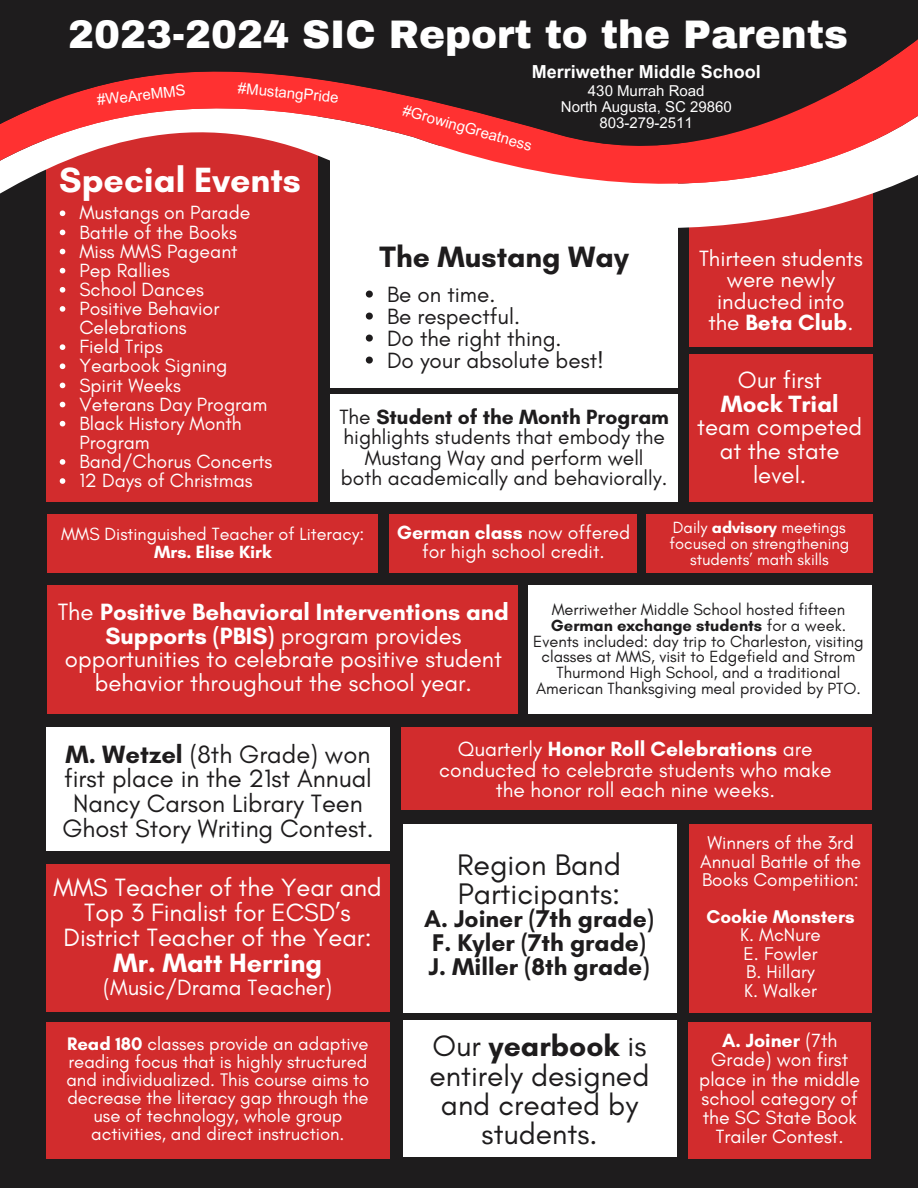
<style>
.page{position:relative;width:918px;height:1188px;background:#1e1c1d}
.page>*{position:absolute;margin:0;border:0;box-sizing:border-box;transform-origin:0 0}
.t1{font:900 39px "Archivo";color:#fff}
.t2{font:700 35.7px "Glacial Indifference";color:#fff}
.t3{font:30.3px/29.2px "Glacial Indifference";color:#1e1c1d}
.t4{font:30px/29.2px "Glacial Indifference";color:#1e1c1d;text-align:center}
.t5{font:700 30px "Glacial Indifference";color:#1e1c1d}
.t6{font:700 27px "Glacial Indifference";color:#fff}
.t7{font:25.5px/24.8px "Glacial Indifference";color:#1e1c1d;text-align:center}
.t8{font:25.5px/24.8px "Glacial Indifference";color:#fff;text-align:center}
.t9{font:700 24.6px/23.7px "Glacial Indifference";color:#1e1c1d}
.t10{font:24px/23.7px "Glacial Indifference";color:#fff;text-align:center}
.t11{font:22.5px/21.3px "Glacial Indifference";color:#fff;text-align:center}
.t12{font:22.5px "Glacial Indifference";color:#1e1c1d}
.t13{font:21px/20.2px "Glacial Indifference";color:#1e1c1d;text-align:center}
.t14{font:21px/20.2px "Glacial Indifference";color:#fff;text-align:center}
.t15{font:19.5px/19.2px "Glacial Indifference";color:#fff;text-align:center}
.t16{font:18.9px/18.5px "Glacial Indifference";color:#fff;text-align:center}
.t17{font:700 18.9px "Glacial Indifference";color:#fff}
.t18{font:18.45px/18px "Glacial Indifference";color:#fff;text-align:center}
.t19{font:18px "Glacial Indifference";color:#fff}
.t20{font:700 18px "Arial MT Pro";color:#fff}
.t21{font:700 18px "Glacial Indifference";color:#fff}
.t22{font:16.5px/15.8px "Glacial Indifference";color:#1e1c1d;text-align:center}
.t23{font:16.5px/15.8px "Glacial Indifference";color:#fff;text-align:center}
.t24{font:15px "Arial MT Pro";color:#fff}
.s1{font-weight:700}
</style>
<div class="page">
<div style="left:402px;top:728px;width:470px;height:82px;background:#d22c2d"></div>
<div style="left:689px;top:824px;width:183px;height:189px;background:#d22c2d"></div>
<div style="left:46px;top:728px;width:343px;height:123px;background:#fff"></div>
<div style="left:403px;top:824px;width:273px;height:189px;background:#fff"></div>
<div style="left:330px;top:146px;width:348px;height:241px;background:#fff"></div>
<div style="left:46px;top:92px;width:271px;height:409px;background:#d22c2d"></div>
<svg style="left:59px;top:310px;width:814px;height:52px;fill:#d22c2d"></svg>
<svg style="left:59px;top:257px;width:814px;height:53px;fill:#d22c2d"></svg>
<svg style="left:0;top:39px;width:918px;height:218px"></svg>
<div style="left:528px;top:585px;width:343px;height:128px;background:#fff"></div>
<div style="left:390px;top:514px;width:247px;height:58px;background:#d22c2d"></div>
<div style="left:48px;top:514px;width:330px;height:58px;background:#d22c2d"></div>
<div style="left:46px;top:864px;width:343px;height:148px;background:#d22c2d"></div>
<svg style="left:60px;top:210px;width:5px;height:6px"></svg>
<svg style="left:60px;top:230px;width:5px;height:5px"></svg>
<svg style="left:60px;top:249px;width:5px;height:5px"></svg>
<svg style="left:60px;top:268px;width:5px;height:5px"></svg>
<svg style="left:60px;top:287px;width:5px;height:6px"></svg>
<svg style="left:60px;top:306px;width:5px;height:6px"></svg>
<svg style="left:60px;top:344px;width:5px;height:6px"></svg>
<svg style="left:60px;top:363px;width:5px;height:6px"></svg>
<svg style="left:60px;top:383px;width:5px;height:5px"></svg>
<svg style="left:60px;top:402px;width:5px;height:5px"></svg>
<svg style="left:60px;top:421px;width:5px;height:5px"></svg>
<svg style="left:60px;top:459px;width:5px;height:6px"></svg>
<svg style="left:60px;top:478px;width:5px;height:6px"></svg>
<div style="left:403px;top:1021px;width:274px;height:136px;background:#fff"></div>
<div style="left:46px;top:1022px;width:343px;height:136px;background:#d22c2d"></div>
<div style="left:689px;top:355px;width:183px;height:147px;background:#d22c2d"></div>
<div style="left:48px;top:585px;width:470px;height:128px;background:#d22c2d"></div>
<div style="left:689px;top:1022px;width:182px;height:136px;background:#d22c2d"></div>
<div style="left:330px;top:394px;width:348px;height:108px;background:#fff"></div>
<svg style="left:366px;top:291px;width:7px;height:7px"></svg>
<svg style="left:366px;top:313px;width:7px;height:7px"></svg>
<svg style="left:366px;top:335px;width:7px;height:7px"></svg>
<svg style="left:366px;top:357px;width:7px;height:7px"></svg>
<div style="left:646px;top:514px;width:227px;height:58px;background:#d22c2d"></div>
<p class="t1" style="left:68px;top:14px;width:781px">2023-2024 SIC Report to the Parents</p>
<p class="t24" style="left:96px;top:95px;width:91px;rotate:-7deg">#WeAreMMS</p>
<h4 class="t24" style="left:239px;top:82px;width:102px;rotate:6deg">#MustangPride</h4>
<p class="t2" style="left:59px;top:158px;width:243px">Special Events</p>
<p class="t20" style="left:532px;top:65px;width:231px">Merriwether Middle School</p>
<p class="t24" style="left:588px;top:86px;width:118px">430 Murrah Road</p>
<p class="t24" style="left:561px;top:101px;width:172px">North Augusta, SC 29860</p>
<p class="t24" style="left:600px;top:117px;width:95px">803-279-2511</p>
<p class="t24" style="left:405px;top:104px;width:135px;rotate:16deg">#GrowingGreatness</p>
<p class="t15" style="left:79px;top:203px;width:173px">Mustangs on Parade</p>
<p class="t15" style="left:79px;top:222px;width:159px">Battle of the Books</p>
<p class="t15" style="left:79px;top:241px;width:160px">Miss MMS Pageant</p>
<p class="t15" style="left:79px;top:260px;width:92px">Pep Rallies</p>
<p class="t15" style="left:79px;top:280px;width:126px">School Dances</p>
<p class="t15" style="left:79px;top:299px;width:142px;text-align:left">Positive Behavior<br>Celebrations</p>
<p class="t15" style="left:79px;top:337px;width:85px">Field Trips</p>
<p class="t15" style="left:79px;top:356px;width:150px">Yearbook Signing</p>
<p class="t15" style="left:79px;top:375px;width:103px">Spirit Weeks</p>
<h3 class="t15" style="left:79px;top:394px;width:189px">Veterans Day Program</h3>
<p class="t15" style="left:79px;top:413px;width:164px;text-align:left">Black History Month<br>Program</p>
<p class="t15" style="left:79px;top:452px;width:195px">Band/Chorus Concerts</p>
<p class="t15" style="left:79px;top:471px;width:175px">12 Days of Christmas</p>
<h5 class="t5" style="left:380px;top:238px;width:251px">The Mustang Way</h5>
<h5 class="t12" style="left:387px;top:280px;width:110px">Be on time.</h5>
<p class="t12" style="left:387px;top:302px;width:134px">Be respectful.</p>
<h6 class="t12" style="left:387px;top:324px;width:176px">Do the right thing.</h6>
<h4 class="t12" style="left:387px;top:346px;width:218px">Do your absolute best!</h4>
<p class="t13" style="left:339px;top:407px;width:331px">The <span class="s1">Student of the Month Program </span>highlights students that embody the Mustang Way and perform well<br>both academically and behaviorally.</p>
<h6 class="t11" style="left:699px;top:247px;width:165px">Thirteen students were newly inducted into the <span class="s1">Beta Club</span>.</h6>
<p class="t10" style="left:697px;top:368px;width:166px">Our first<br><span class="s1">Mock Trial </span>team competed at the state level.</p>
<p class="t19" style="left:61px;top:523px;width:305px">MMS Distinguished Teacher of Literacy:</p>
<p class="t21" style="left:154px;top:541px;width:119px">Mrs. Elise Kirk</p>
<p class="t15" style="left:397px;top:522px;width:235px"><span class="s1">German class</span> now offered for high school credit.</p>
<p class="t23" style="left:669px;top:519px;width:181px">Daily <span class="s1">advisory</span> meetings focused on strengthening students’ math skills</p>
<p class="t10" style="left:58px;top:600px;width:453px">The <span class="s1">Positive Behavioral Interventions and Supports (PBIS)</span> program provides opportunities to celebrate positive student behavior throughout the school year.</p>
<h6 class="t22" style="left:533px;top:602px;width:332px">Merriwether Middle School hosted fifteen <span class="s1">German exchange students</span> for a week.<br>Events included: day trip to Charleston, visiting classes at MMS, visit to Edgefield and Strom Thurmond High School, and a traditional American Thanksgiving meal provided by PTO.</h6>
<p class="t7" style="left:62px;top:741px;width:313px"><span class="s1">M. Wetzel</span> (8th Grade) won first place in the 21st Annual<br>Nancy Carson Library Teen<br>Ghost Story Writing Contest.</p>
<p class="t8" style="left:53px;top:875px;width:330px">MMS Teacher of the Year and<br>Top 3 Finalist for ECSD’s<br>District Teacher of the Year:</p>
<p class="t6" style="left:113px;top:946px;width:210px">Mr. Matt Herring</p>
<p class="t11" style="left:103px;top:977px;width:230px">(Music/Drama Teacher)</p>
<p class="t18" style="left:66px;top:1034px;width:305px"><span class="s1">Read 180</span> classes provide an adaptive reading focus that is highly structured and individualized. This course aims to decrease the literacy gap through the use of technology, whole group activities, and direct instruction.</p>
<h2 class="t14" style="left:439px;top:739px;width:394px">Quarterly <span class="s1">Honor Roll Celebrations</span> are conducted to celebrate students who make the honor roll each nine weeks.</h2>
<p class="t16" style="left:700px;top:833px;width:162px">Winners of the 3rd<br>Annual Battle of the<br>Books Competition:</p>
<p class="t17" style="left:706px;top:905px;width:150px">Cookie Monsters</p>
<h1 class="t16" style="left:740px;top:926px;width:82px">K. McNure</h1>
<p class="t16" style="left:743px;top:944px;width:76px">E. Fowler</p>
<p class="t16" style="left:746px;top:963px;width:70px">B. Hillary</p>
<p class="t16" style="left:744px;top:981px;width:74px">K. Walker</p>
<p class="t3" style="left:457px;top:849px;width:165px">Region Band<br>Participants:</p>
<p class="t9" style="left:424px;top:907px;width:231px">A. Joiner (7th grade)<br>F. Kyler (7th grade)<br>J. Miller (8th grade)</p>
<h5 class="t4" style="left:430px;top:1031px;width:221px">Our <span class="s1">yearbook</span> is entirely designed and created by students.</h5>
<h5 class="t15" style="left:699px;top:1031px;width:162px"><span class="s1">A. Joiner</span> (7th<br>Grade) won first place in the middle school category of the SC State Book<br>Trailer Contest.</h5>
</div>
